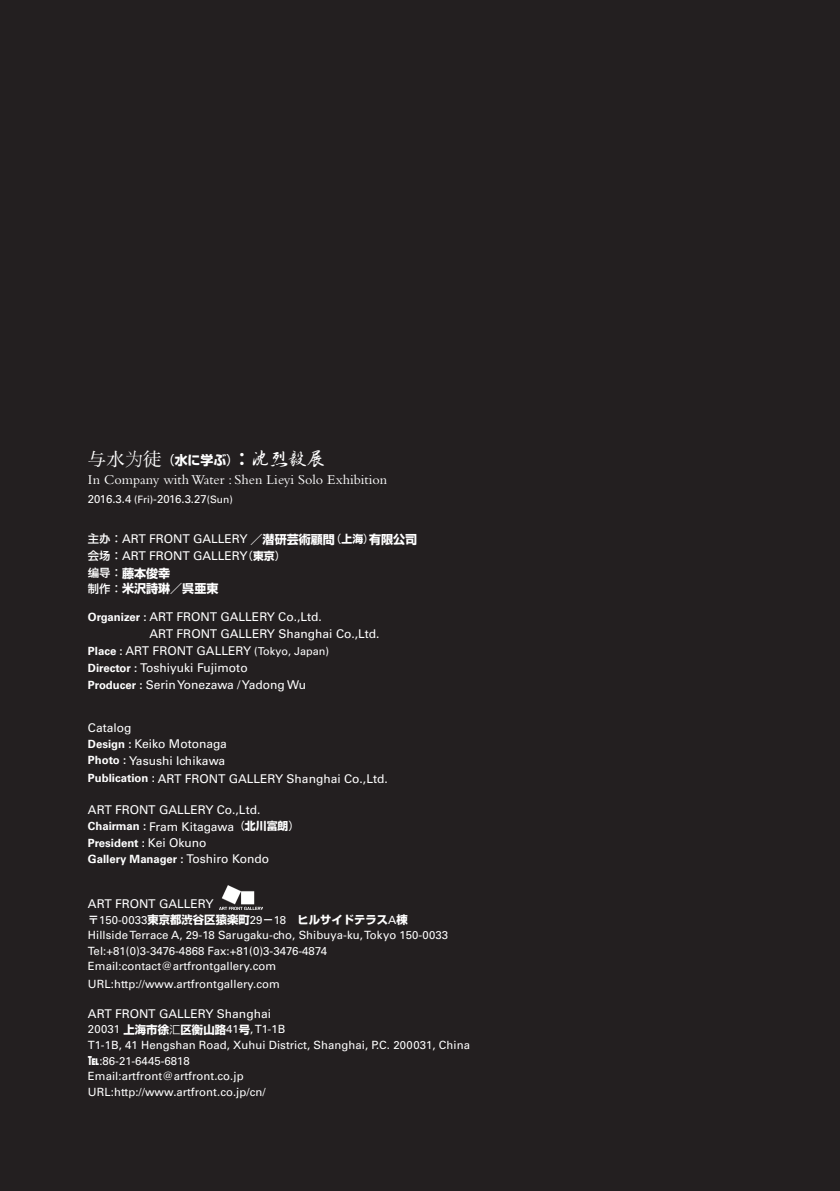
<style>
.page{position:relative;width:840px;height:1191px;background:#fff}
.page>*{position:absolute;margin:0;border:0;box-sizing:border-box;transform-origin:0 0}
.t1{font:14.2px "Bembo";color:#fff}
.t2{font:700 12.8px "Shin Go";color:#fff}
.t3{font:12px/16.4px "Univers";color:#fff}
.t4{font:700 12px/15.6px "Shin Go";color:#fff}
.t5{font:11.4px/15.6px "Univers";letter-spacing:.005em;color:#fff}
.t6{font:700 11.4px/16.2px "Univers";color:#fff}
.t7{font:700 11.4px "Shin Go";color:#fff}
.t8{font:11.4px "Univers";letter-spacing:-.015em;color:#fff}
.s1{font-family:"Hira Min Pro W3";font-weight:400;font-size:18.4px}
.s2{font-family:"Adobe Song Std";font-weight:300;font-size:18.4px}
.s3{font-family:"Koz Go Pro"}
.s4{font-family:"Koz Go Pro";font-size:18.4px}
.s5{font-family:"DF Gyo Sho Lt MP RKSJ H";font-weight:400;font-size:18.4px}
.s6{font-size:10.2px}
.s7{font-family:"Shin Go";font-weight:500;font-size:11.4px}
.s8{font-family:"Hiragino Sans GB W6";font-size:11.4px}
.s9{font-family:"Koz Go Pro";font-weight:500;font-size:11.4px}
.s10{font-family:"Koz Go Pro";font-weight:700}
.s11{font-family:"Shin Go";font-weight:700}
.s12{font-family:"Koz Go Pro";font-weight:700;font-size:10.8px}
.s13{font-family:"Shin Go";font-weight:700;font-size:10.8px}
.s14{font-family:"Hiragino Sans GB W6";font-weight:400;font-size:11.4px}
.s15{font-weight:500;font-size:11.4px}
.s16{font-weight:700;font-size:11.4px}
.s17{font-size:10.8px}
.s18{font-weight:400;font-size:12px}
.s19{font-family:"Univers";font-weight:400}
.s20{font-family:"Hiragino Sans GB W3"}
</style>
<div class="page">
<div style="left:0;top:0;width:839px;height:1191px;background:#231f20"></div>
<img style="left:220px;top:886px;width:42px;height:24px">
<p class="t2" style="left:88px;top:451px;width:238px"><span class="s1">与水</span><span class="s2">为</span><span class="s1">徒</span><span class="s3">（</span>水に学ぶ<span class="s3">）</span><span class="s4">：</span><span class="s5">沈烈毅展</span></p>
<p class="t1" style="left:88px;top:471px;width:300px">In Company with Water : Shen Lieyi Solo Exhibition</p>
<p class="t8" style="left:88px;top:492px;width:146px">2016.3.4 <span class="s6">(Fri)</span>-2016.3.27<span class="s6">(Sun)</span></p>
<p class="t3" style="left:88px;top:531px;width:330px;line-height:17px"><span class="s7">主</span><span class="s8">办</span><span class="s9">：</span>ART FRONT GALLERY <span class="s10">／</span><span class="s11">潜研芸術顧問</span><span class="s12">（</span><span class="s13">上海</span><span class="s12">）</span><span class="s11">有限公司</span><span class="s7">会</span><span class="s8">场</span><span class="s9">：</span>ART FRONT GALLERY<span class="s12">（</span><span class="s13">東京</span><span class="s12">）</span></p>
<p class="t4" style="left:88px;top:564px;width:132px"><span class="s14">编导</span><span class="s9">：</span>藤本俊幸<br><span class="s15">制作</span><span class="s9">：</span>米沢詩琳<span class="s3">／</span>呉亜東</p>
<p class="t3" style="left:88px;top:609px;width:235px"><span class="s16">Organizer :</span> ART FRONT GALLERY Co.,Ltd.</p>
<p class="t3" style="left:149px;top:626px;width:231px">ART FRONT GALLERY Shanghai Co.,Ltd.</p>
<p class="t3" style="left:88px;top:643px;width:242px"><span class="s16">Place :</span> ART FRONT GALLERY <span class="s17">(Tokyo, Japan)</span></p>
<p class="t3" style="left:88px;top:660px;width:161px"><span class="s16">Director :</span> Toshiyuki Fujimoto</p>
<p class="t3" style="left:88px;top:677px;width:219px"><span class="s16">Producer :</span> Serin Yonezawa / Yadong Wu</p>
<p class="t3" style="left:88px;top:719px;width:140px">Catalog<br><span class="s16">Design :</span> Keiko Motonaga<br><span class="s16">Photo :</span> Yasushi Ichikawa</p>
<p class="t3" style="left:88px;top:770px;width:301px"><span class="s16">Publication :</span> ART FRONT GALLERY Shanghai Co.,Ltd.</p>
<p class="t3" style="left:88px;top:802px;width:213px">ART FRONT GALLERY Co.,Ltd.<br><span class="s16">Chairman :</span> Fram Kitagawa<span class="s12">（</span><span class="s13">北川富朗</span><span class="s12">）</span></p>
<p class="t6" style="left:88px;top:834px;width:183px">President : <span class="s18">Kei Okuno<br></span>Gallery Manager : <span class="s18">Toshiro Kondo</span></p>
<p class="t3" style="left:88px;top:895px;width:127px">ART FRONT GALLERY</p>
<p class="t7" style="left:88px;top:911px;width:321px"><span class="s3">〒</span><span class="s19">150-0033</span>東京都渋谷区猿楽町<span class="s19">29</span><span class="s3">－</span><span class="s19">18</span> ヒルサイドテラス<span class="s19">A</span>棟</p>
<p class="t5" style="left:88px;top:927px;width:361px">Hillside Terrace A, 29-18 Sarugaku-cho, Shibuya-ku, Tokyo 150-0033<br>Tel:+81(0)3-3476-4868 Fax:+81(0)3-3476-4874<br>Email:contact@artfrontgallery.com</p>
<p class="t5" style="left:88px;top:976px;width:193px">URL:http://www.artfrontgallery.com</p>
<p class="t3" style="left:88px;top:1005px;width:184px">ART FRONT GALLERY Shanghai</p>
<p class="t5" style="left:88px;top:1021px;width:383px">20031 <span class="s11">上海市徐</span><span class="s20">汇</span><span class="s11">区衡山路</span>41<span class="s11">号</span>, T1-1B<br>T1-1B, 41 Hengshan Road, Xuhui District, Shanghai, P.C. 200031, China <span class="s11">℡</span>:86-21-6445-6818<br>Email:artfront@artfront.co.jp<br>URL:http://www.artfront.co.jp/cn/</p>
</div>
